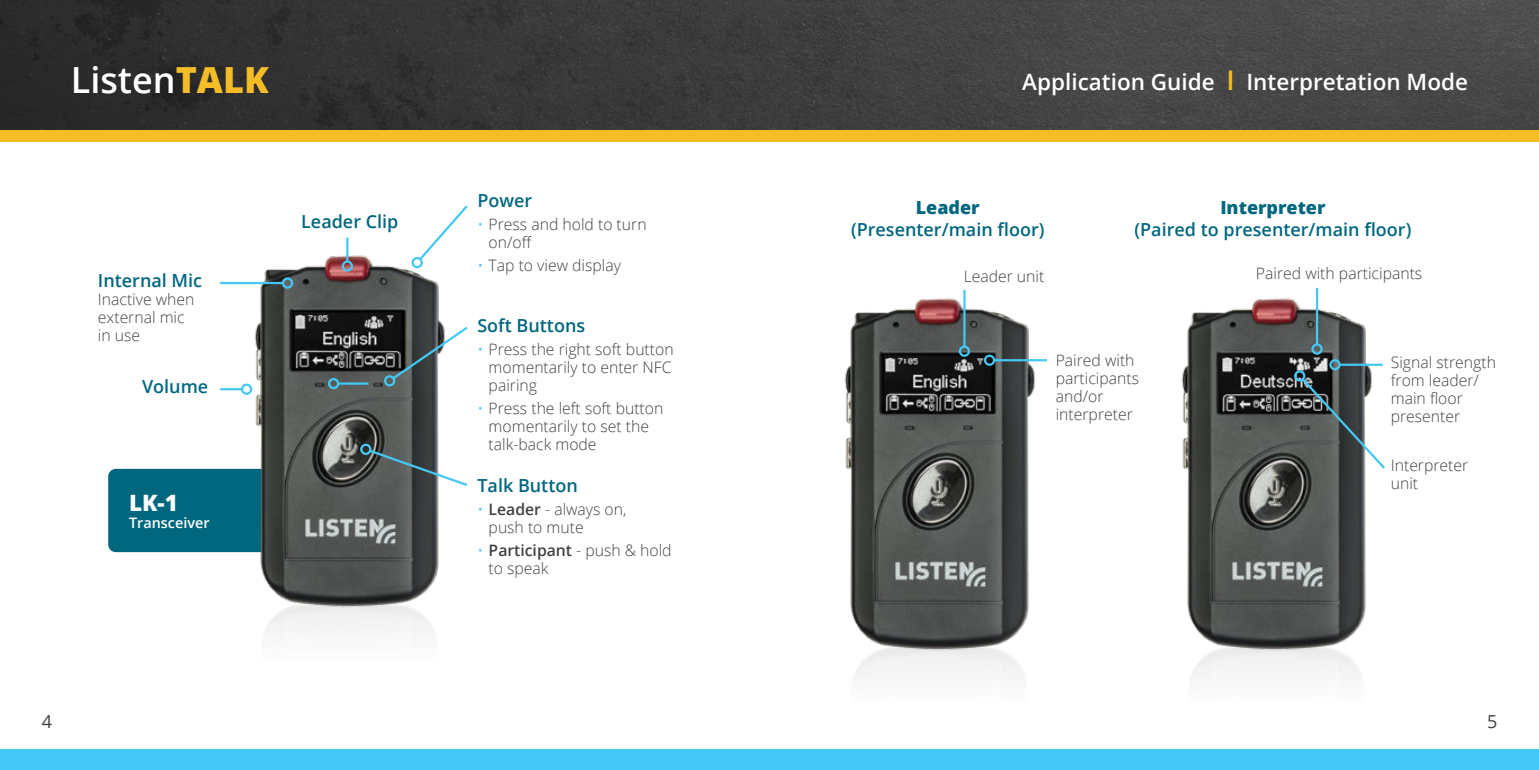
<style>
.page{position:relative;width:1539px;height:770px;background:#fff}
.page>*{position:absolute;margin:0;border:0;box-sizing:border-box;transform-origin:0 0}
.t1{font:600 36px "Open Sans";color:#fff}
.t2{font:600 22.5px "Open Sans";color:#fff}
.t3{font:800 22.5px "Open Sans";color:#fff}
.t4{font:600 18px "Open Sans";color:#00677f}
.t5{font:800 18px "Open Sans";color:#00677f}
.t6{font:18px "Open Sans";color:#414042}
.t7{font:300 15.75px/18px "Open Sans";color:#414042}
.t8{font:600 14.4px "Open Sans";color:#fff}
.s1{font-weight:800;color:#f4bd28}
.s2{font-size:27px;color:#f4bd28}
.s3{color:#44c8f5}
.s4{font-weight:600}
</style>
<div class="page">
<img style="left:0;top:0;width:1539px;height:130px">
<div style="left:0;top:130px;width:1539px;height:12px;background:#f4bd28"></div>
<div style="left:108px;top:469px;width:217px;height:83px;background:#00677f;border-radius:8px"></div>
<img style="left:243px;top:254px;width:200px;height:357px">
<img style="left:844px;top:298px;width:192px;height:356px">
<img style="left:1181px;top:296px;width:191px;height:358px">
<hr style="left:220px;top:282px;width:63px;height:2px;background:#44c8f5">
<div style="left:282px;top:277px;width:11px;height:11px;border:2px solid #44c8f5;border-radius:50%"></div>
<hr style="left:220px;top:388px;width:22px;height:2px;background:#44c8f5">
<div style="left:241px;top:383px;width:11px;height:12px;border:2px solid #44c8f5;border-radius:50%"></div>
<svg style="left:417px;top:205px;width:51px;height:57px"></svg>
<div style="left:412px;top:257px;width:11px;height:11px;border:2px solid #44c8f5;border-radius:50%"></div>
<svg style="left:390px;top:324px;width:78px;height:57px"></svg>
<div style="left:384px;top:375px;width:11px;height:11px;border:2px solid #44c8f5;border-radius:50%"></div>
<hr style="left:338px;top:382px;width:30px;height:2px;background:#44c8f5">
<div style="left:328px;top:378px;width:11px;height:11px;border:2px solid #44c8f5;border-radius:50%"></div>
<svg style="left:367px;top:448px;width:101px;height:40px"></svg>
<div style="left:360px;top:443px;width:11px;height:12px;border:2px solid #44c8f5;border-radius:50%"></div>
<hr style="left:346px;top:238px;width:2px;height:23px;background:#44c8f5">
<div style="left:342px;top:260px;width:11px;height:12px;border:2px solid #44c8f5;border-radius:50%"></div>
<hr style="left:963px;top:290px;width:3px;height:56px;background:#44c8f5">
<div style="left:959px;top:345px;width:11px;height:12px;border:2px solid #44c8f5;border-radius:50%"></div>
<hr style="left:1316px;top:288px;width:2px;height:56px;background:#44c8f5">
<div style="left:1311px;top:343px;width:12px;height:11px;border:2px solid #44c8f5;border-radius:50%"></div>
<svg style="left:1300px;top:376px;width:85px;height:95px"></svg>
<div style="left:1294px;top:370px;width:11px;height:11px;border:2px solid #44c8f5;border-radius:50%"></div>
<hr style="left:994px;top:359px;width:53px;height:2px;background:#44c8f5">
<div style="left:984px;top:354px;width:11px;height:12px;border:2px solid #44c8f5;border-radius:50%"></div>
<hr style="left:1340px;top:363px;width:43px;height:3px;background:#44c8f5">
<div style="left:1329px;top:359px;width:12px;height:11px;border:2px solid #44c8f5;border-radius:50%"></div>
<div style="left:0;top:749px;width:1539px;height:21px;background:#44c8f5"></div>
<h1 class="t1" style="left:71px;top:66px;width:199px">Listen<span class="s1">TALK</span></h1>
<h2 class="t2" style="left:1022px;top:72px;width:447px">Application Guide <span class="s2">Ι</span> Interpretation Mode</h2>
<p class="t4" style="left:98px;top:273px;width:106px">Internal Mic</p>
<p class="t7" style="left:98px;top:292px;width:98px">Inactive when external mic in use</p>
<p class="t4" style="left:142px;top:379px;width:68px">Volume</p>
<h2 class="t3" style="left:129px;top:493px;width:50px">LK-1</h2>
<p class="t8" style="left:129px;top:516px;width:82px">Transceiver</p>
<p class="t4" style="left:301px;top:214px;width:99px">Leader Clip</p>
<p class="t4" style="left:477px;top:193px;width:56px">Power</p>
<p class="t7" style="left:489px;top:217px;width:160px;text-indent:-11px"><span class="s3">•</span> Press and hold to turn on/off</p>
<p class="t7" style="left:477px;top:257px;width:145px"><span class="s3">•</span> Tap to view display</p>
<p class="t4" style="left:477px;top:318px;width:109px">Soft Buttons</p>
<p class="t7" style="left:489px;top:341px;width:187px;text-indent:-11px"><span class="s3">•</span> Press the right soft button momentarily to enter NFC pairing</p>
<p class="t7" style="left:489px;top:400px;width:176px;text-indent:-11px"><span class="s3">•</span> Press the left soft button momentarily to set the talk-back mode</p>
<p class="t4" style="left:477px;top:478px;width:102px">Talk Button</p>
<p class="t7" style="left:489px;top:502px;width:139px;text-indent:-11px"><span class="s3">•</span> <span class="s4">Leader</span> - always on, push to mute</p>
<p class="t7" style="left:489px;top:543px;width:184px;text-indent:-11px"><span class="s3">•</span> <span class="s4">Participant</span> - push &amp; hold to speak</p>
<p class="t5" style="left:916px;top:200px;width:65px">Leader</p>
<p class="t4" style="left:851px;top:217px;width:195px">(Presenter/main floor)</p>
<p class="t5" style="left:1220px;top:200px;width:107px">Interpreter</p>
<p class="t4" style="left:1135px;top:217px;width:278px">(Paired to presenter/main floor)</p>
<p class="t7" style="left:964px;top:268px;width:82px">Leader unit</p>
<p class="t7" style="left:1256px;top:266px;width:168px">Paired with participants</p>
<p class="t7" style="left:1056px;top:353px;width:85px">Paired with participants and/or interpreter</p>
<p class="t7" style="left:1391px;top:355px;width:107px">Signal strength from leader/ main floor presenter</p>
<p class="t7" style="left:1391px;top:458px;width:79px">Interpreter unit</p>
<p class="t6" style="left:42px;top:711px;width:12px">4</p>
<p class="t6" style="left:1487px;top:711px;width:12px">5</p>
</div>
